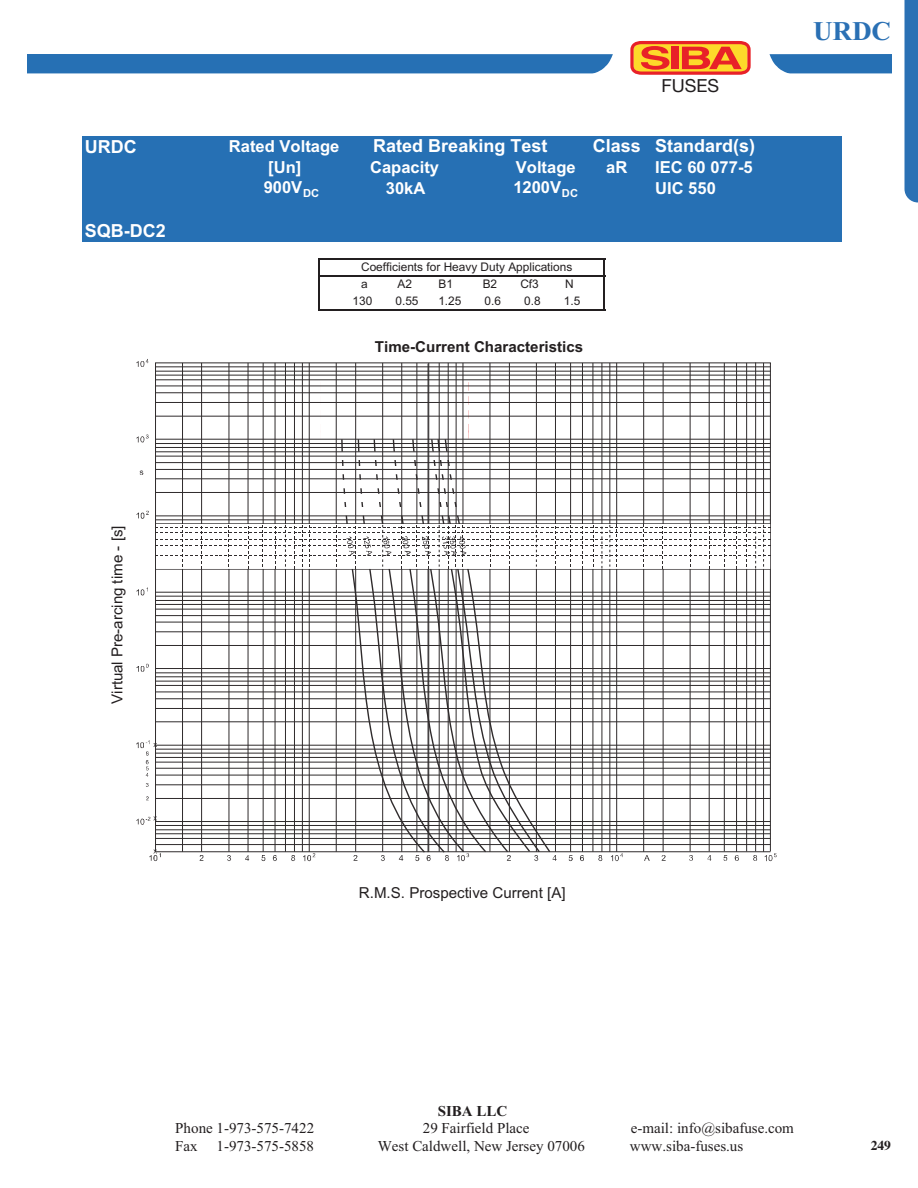
<style>
.page{position:relative;width:918px;height:1188px;background:#fff}
.page>*{position:absolute;margin:0;border:0;box-sizing:border-box;transform-origin:0 0}
.t1{font:700 27px "Times New Roman";color:#2a70b4}
.t2{font:18px "Arial Bold+T42";color:#fff}
.t3{font:18px "Helvetica Neue";color:#221e1f}
.t4{font:16.5px "Arial Bold+T42";color:#fff}
.t5{font:15.15px "Arial+T42";color:#231f20}
.t6{font:15.15px "Arial Bold+T42";color:#231f20}
.t7{font:15px "Times New Roman";color:#221e1f}
.t8{font:700 15px "Times New Roman";color:#221e1f}
.t9{font:700 13.5px "Times";color:#231f20}
.t10{font:11.85px/17px "Arial+T42";color:#231f20}
</style>
<div class="page">
<div style="left:27px;top:54px;width:586px;height:19px;background:#2670b4"></div>
<svg style="left:770px;top:54px;width:121px;height:19px;background:#3177b7"></svg>
<svg style="left:630px;top:41px;width:121px;height:34px;background:#f1752f"></svg>
<div style="left:82px;top:136px;width:760px;height:106px;background:#2670b4"></div>
<hr style="left:319px;top:258px;width:1px;height:52px;background:#231f20">
<hr style="left:604px;top:260px;width:1px;height:50px;background:#231f20">
<hr style="left:320px;top:258px;width:285px;height:2px;background:#231f20">
<hr style="left:320px;top:275px;width:285px;height:1px;background:#231f20">
<hr style="left:320px;top:309px;width:285px;height:1px;background:#231f20">
<svg style="left:136px;top:359px;width:641px;height:502px"></svg>
<div style="left:905px;top:0;width:13px;height:202px;background:#2a70b4"></div>
<p class="t2" style="left:85px;top:140px;width:53px">URDC</p>
<p class="t2" style="left:85px;top:224px;width:82px">SQB-DC2</p>
<p class="t4" style="left:229px;top:140px;width:112px">Rated Voltage</p>
<p class="t4" style="left:268px;top:161px;width:35px">[Un]</p>
<p class="t3" style="left:662px;top:75px;width:59px">FUSES</p>
<p class="t2" style="left:373px;top:139px;width:176px">Rated Breaking Test</p>
<p class="t4" style="left:370px;top:161px;width:71px">Capacity</p>
<p class="t4" style="left:516px;top:161px;width:61px">Voltage</p>
<p class="t2" style="left:593px;top:139px;width:164px">Class Standard(s)</p>
<p class="t4" style="left:606px;top:161px;width:23px">aR</p>
<p class="t4" style="left:655px;top:161px;width:99px">IEC 60 077-5</p>
<p class="t4" style="left:386px;top:182px;width:41px">30kA</p>
<p class="t4" style="left:513px;top:182px;width:66px">1200V<sub>DC</sub></p>
<p class="t4" style="left:264px;top:182px;width:57px">900V<sub>DC</sub></p>
<p class="t4" style="left:655px;top:182px;width:62px">UIC 550</p>
<p class="t10" style="left:361px;top:260px;width:213px">Coefficients for Heavy Duty Applications a</p>
<p class="t10" style="left:398px;top:277px;width:16px">A2</p>
<p class="t10" style="left:438px;top:277px;width:16px">B1</p>
<p class="t10" style="left:483px;top:277px;width:16px">B2</p>
<p class="t10" style="left:520px;top:277px;width:20px">Cf3</p>
<p class="t10" style="left:565px;top:277px;width:10px">N</p>
<p class="t10" style="left:353px;top:293px;width:21px">130</p>
<p class="t10" style="left:395px;top:293px;width:25px">0.55</p>
<p class="t10" style="left:438px;top:293px;width:25px">1.25</p>
<p class="t10" style="left:485px;top:293px;width:18px">0.6</p>
<p class="t10" style="left:524px;top:293px;width:18px">0.8</p>
<p class="t10" style="left:564px;top:293px;width:18px">1.5</p>
<p class="t6" style="left:375px;top:341px;width:210px">Time-Current Characteristics</p>
<h1 class="t1" style="left:813px;top:22px;width:79px">URDC</h1>
<p class="t5" style="left:112px;top:704px;width:180px;rotate:-90deg">Virtual Pre-arcing time - [s]</p>
<p class="t5" style="left:359px;top:887px;width:208px">R.M.S. Prospective Current [A]</p>
<p class="t8" style="left:438px;top:1102px;width:71px">SIBA LLC</p>
<p class="t7" style="left:175px;top:1119px;width:140px">Phone 1-973-575-7422</p>
<p class="t7" style="left:423px;top:1119px;width:108px">29 Fairfield Place</p>
<p class="t7" style="left:631px;top:1119px;width:165px">e-mail: info@sibafuse.com</p>
<p class="t7" style="left:175px;top:1137px;width:140px">Fax 1-973-575-5858</p>
<p class="t7" style="left:378px;top:1137px;width:209px">West Caldwell, New Jersey 07006</p>
<p class="t7" style="left:630px;top:1137px;width:115px">www.siba-fuses.us</p>
<p class="t9" style="left:871px;top:1140px;width:22px">249</p>
</div>
